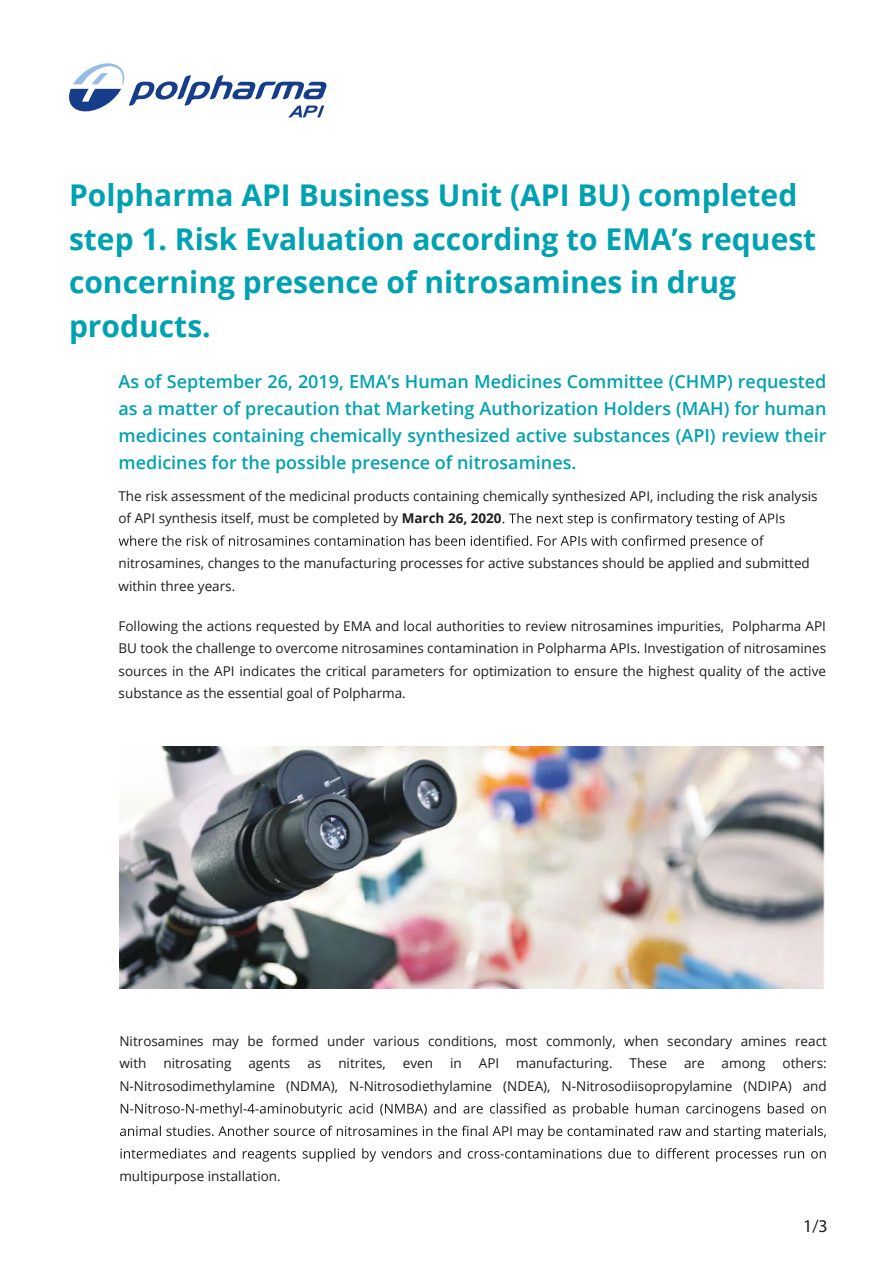
<style>
.page{position:relative;width:893px;height:1263px;background:#fff}
.page>*{position:absolute;margin:0;border:0;box-sizing:border-box;transform-origin:0 0}
.t1{font:700 30px/43.5px "Open Sans";color:#00a2b1}
.t2{font:600 18px/27px "Open Sans";color:#00a2b1;text-align:justify}
.t3{font:18px "Myriad Pro";color:#1d1d1b}
.t4{font:13.5px/22.5px "Open Sans";color:#1d1d1b}
.s1{font-weight:700}
</style>
<div class="page">
<svg style="left:121px;top:1103px;width:705px;height:14px"></svg>
<svg style="left:120px;top:1125px;width:706px;height:14px"></svg>
<svg style="left:120px;top:1148px;width:706px;height:14px"></svg>
<svg style="left:503px;top:513px;width:282px;height:13px"></svg>
<svg style="left:119px;top:535px;width:645px;height:14px"></svg>
<svg style="left:69px;top:63px;width:257px;height:54px"></svg>
<img style="left:119px;top:747px;width:706px;height:242px">
<h1 class="t1" style="left:69px;top:173px;width:749px">Polpharma API Business Unit (API BU) completed step 1. Risk Evaluation according to EMA’s request concerning presence of nitrosamines in drug products.</h1>
<p class="t2" style="left:118px;top:368px;width:709px">As of September 26, 2019, EMA’s Human Medicines Committee (CHMP) requested as a matter of precaution that Marketing Authorization Holders (MAH) for human medicines containing chemically synthesized active substances (API) review their medicines for the possible presence of nitrosamines.</p>
<p class="t4" style="left:119px;top:484px;width:701px">The risk assessment of the medicinal products containing chemically synthesized API, including the risk analysis of API synthesis itself, must be completed by <span class="s1">March 26, 2020</span></p>
<p class="t4" style="left:118px;top:552px;width:693px">nitrosamines, changes to the manufacturing processes for active substances should be applied and submitted within three years.</p>
<p class="t4" style="left:118px;top:614px;width:709px;text-align:justify">Following the actions requested by EMA and local authorities to review nitrosamines impurities, Polpharma API BU took the challenge to overcome nitrosamines contamination in Polpharma APIs. Investigation of nitrosamines sources in the API indicates the critical parameters for optimization to ensure the highest quality of the active substance as the essential goal of Polpharma.</p>
<p class="t4" style="left:119px;top:1029px;width:709px">Nitrosamines may be formed under various conditions, most commonly, when secondary amines react with</p>
<p class="t4" style="left:163px;top:1052px;width:69px">nitrosating</p>
<p class="t4" style="left:248px;top:1052px;width:43px">agents</p>
<p class="t4" style="left:307px;top:1052px;width:15px">as</p>
<p class="t4" style="left:338px;top:1052px;width:49px">nitrites,</p>
<p class="t4" style="left:403px;top:1052px;width:32px">even</p>
<p class="t4" style="left:450px;top:1052px;width:13px">in</p>
<p class="t4" style="left:479px;top:1052px;width:22px">API</p>
<p class="t4" style="left:516px;top:1052px;width:98px">manufacturing.</p>
<p class="t4" style="left:630px;top:1052px;width:39px">These</p>
<p class="t4" style="left:684px;top:1052px;width:22px">are</p>
<p class="t4" style="left:722px;top:1052px;width:45px">among</p>
<p class="t4" style="left:119px;top:1052px;width:709px;text-align:right">others:<br>N-Nitrosodimethylamine (NDMA), N-Nitrosodiethylamine (NDEA), N-Nitrosodiisopropylamine (NDIPA) and</p>
<p class="t4" style="left:119px;top:1164px;width:163px">multipurpose installation.</p>
<h2 class="t3" style="left:803px;top:1215px;width:26px">1/3</h2>
</div>
